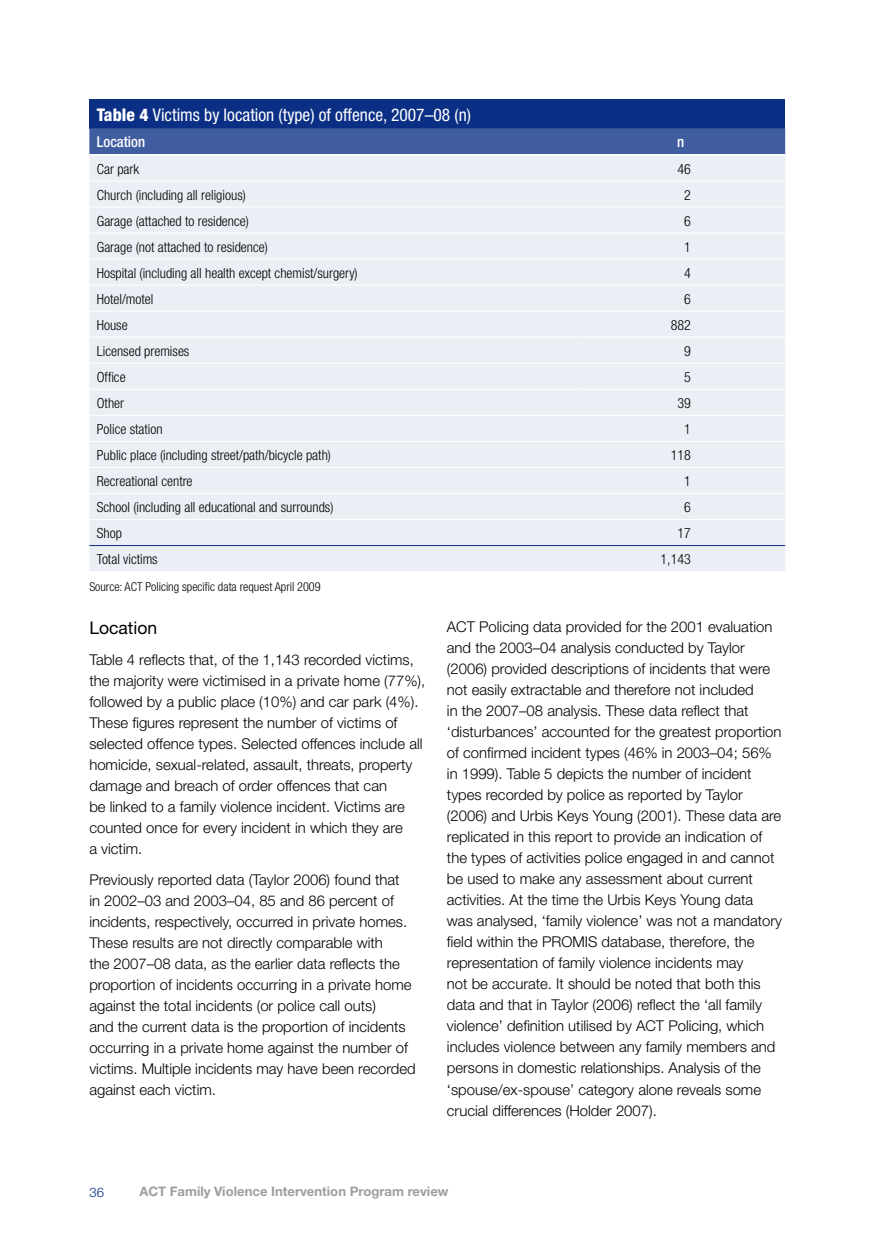
<style>
.page{position:relative;width:874px;height:1241px;background:#fff}
.page>*{position:absolute;margin:0;border:0;box-sizing:border-box;transform-origin:0 0}
.Table_H1{font:condensed 17.5px "Helvetica Neue LT";color:#fff}
.t1{font:17.5px "Helvetica Neue LT";color:#000}
.Body{font:300 14.88px/21px "Helvetica Neue LT";color:#000}
.Table_H2_no_underlin{font:500 condensed 14.88px "Helvetica Neue LT";color:#fff}
.Table_body{font:300 condensed 14px "Helvetica Neue LT";color:#000}
.t2{font:700 13.12px "Helvetica Neue LT";color:#9c9e9f}
.t3{font:300 13.12px "Helvetica Neue LT";color:#0a2f85}
.Table_notes_last{font:300 condensed 12.25px "Helvetica Neue LT";color:#000}
.s1{font-weight:800}
</style>
<div class="page">
<div style="left:89px;top:99px;width:695px;height:29px;background:#0a2f85"></div>
<div style="left:89px;top:128px;width:695px;height:26px;background:#405da0"></div>
<div style="left:89px;top:156px;width:695px;height:415px;background:#ebeef5"></div>
<hr style="left:89px;top:180px;width:486px;height:1px;background:#fff">
<hr style="left:575px;top:180px;width:209px;height:1px;background:#fff">
<hr style="left:89px;top:206px;width:486px;height:1px;background:#fff">
<hr style="left:575px;top:206px;width:209px;height:1px;background:#fff">
<hr style="left:89px;top:232px;width:486px;height:1px;background:#fff">
<hr style="left:575px;top:232px;width:209px;height:1px;background:#fff">
<hr style="left:89px;top:258px;width:486px;height:1px;background:#fff">
<hr style="left:575px;top:258px;width:209px;height:1px;background:#fff">
<hr style="left:89px;top:284px;width:486px;height:1px;background:#fff">
<hr style="left:575px;top:284px;width:209px;height:1px;background:#fff">
<hr style="left:89px;top:311px;width:486px;height:1px;background:#fff">
<hr style="left:575px;top:311px;width:209px;height:1px;background:#fff">
<hr style="left:89px;top:337px;width:486px;height:1px;background:#fff">
<hr style="left:575px;top:337px;width:209px;height:1px;background:#fff">
<hr style="left:89px;top:363px;width:486px;height:1px;background:#fff">
<hr style="left:575px;top:363px;width:209px;height:1px;background:#fff">
<hr style="left:89px;top:389px;width:486px;height:1px;background:#fff">
<hr style="left:575px;top:389px;width:209px;height:1px;background:#fff">
<hr style="left:89px;top:415px;width:486px;height:1px;background:#fff">
<hr style="left:575px;top:415px;width:209px;height:1px;background:#fff">
<hr style="left:89px;top:441px;width:486px;height:1px;background:#fff">
<hr style="left:575px;top:441px;width:209px;height:1px;background:#fff">
<hr style="left:89px;top:467px;width:486px;height:1px;background:#fff">
<hr style="left:575px;top:467px;width:209px;height:1px;background:#fff">
<hr style="left:89px;top:493px;width:486px;height:1px;background:#fff">
<hr style="left:575px;top:493px;width:209px;height:1px;background:#fff">
<hr style="left:89px;top:519px;width:486px;height:1px;background:#fff">
<hr style="left:575px;top:519px;width:209px;height:1px;background:#fff">
<hr style="left:89px;top:545px;width:486px;height:1px;background:#0a2f85">
<hr style="left:575px;top:545px;width:209px;height:1px;background:#0a2f85">
<p class="Table_H1" style="left:97px;top:105px;width:375px"><span class="s1">Table 4</span> Victims by location (type) of offence, 2007–08 (n)</p>
<p class="Table_H2_no_underlin" style="left:97px;top:133px;width:50px">Location</p>
<p class="Table_H2_no_underlin" style="left:676px;top:133px;width:9px">n</p>
<p class="Table_body" style="left:97px;top:160px;width:44px">Car park</p>
<p class="Table_body" style="left:677px;top:160px;width:15px">46</p>
<p class="Table_body" style="left:97px;top:186px;width:150px">Church (including all religious)</p>
<p class="Table_body" style="left:683px;top:186px;width:8px">2</p>
<p class="Table_body" style="left:97px;top:212px;width:153px">Garage (attached to residence)</p>
<p class="Table_body" style="left:683px;top:212px;width:8px">6</p>
<p class="Table_body" style="left:97px;top:238px;width:172px">Garage (not attached to residence)</p>
<p class="Table_body" style="left:683px;top:238px;width:8px">1</p>
<p class="Table_body" style="left:97px;top:265px;width:262px">Hospital (including all health except chemist/surgery)</p>
<p class="Table_body" style="left:683px;top:265px;width:8px">4</p>
<p class="Table_body" style="left:97px;top:291px;width:58px">Hotel/motel</p>
<p class="Table_body" style="left:683px;top:291px;width:8px">6</p>
<p class="Table_body" style="left:97px;top:317px;width:32px">House</p>
<p class="Table_body" style="left:670px;top:317px;width:22px">882</p>
<p class="Table_body" style="left:97px;top:343px;width:94px">Licensed premises</p>
<p class="Table_body" style="left:683px;top:343px;width:8px">9</p>
<p class="Table_body" style="left:97px;top:369px;width:30px">Office</p>
<p class="Table_body" style="left:683px;top:369px;width:8px">5</p>
<p class="Table_body" style="left:97px;top:395px;width:29px">Other</p>
<p class="Table_body" style="left:677px;top:395px;width:15px">39</p>
<p class="Table_body" style="left:97px;top:421px;width:67px">Police station</p>
<p class="Table_body" style="left:683px;top:421px;width:8px">1</p>
<p class="Table_body" style="left:97px;top:447px;width:235px">Public place (including street/path/bicycle path)</p>
<p class="Table_body" style="left:670px;top:447px;width:22px">118</p>
<p class="Table_body" style="left:97px;top:473px;width:97px">Recreational centre</p>
<p class="Table_body" style="left:683px;top:473px;width:8px">1</p>
<p class="Table_body" style="left:97px;top:499px;width:238px">School (including all educational and surrounds)</p>
<p class="Table_body" style="left:683px;top:499px;width:8px">6</p>
<p class="Table_body" style="left:97px;top:525px;width:27px">Shop</p>
<p class="Table_body" style="left:677px;top:525px;width:15px">17</p>
<p class="Table_body" style="left:97px;top:551px;width:62px">Total victims</p>
<p class="Table_body" style="left:660px;top:551px;width:32px">1,143</p>
<p class="Table_notes_last" style="left:89px;top:579px;width:233px">Source: ACT Policing specific data request April 2009</p>
<h4 class="t1" style="left:89px;top:617px;width:69px">Location</h4>
<p class="Body" style="left:89px;top:649px;width:337px">Table 4 reflects that, of the 1,143 recorded victims, the majority were victimised in a private home (77%), followed by a public place (10%) and car park (4%).<br>These figures represent the number of victims of selected offence types. Selected offences include all homicide, sexual-related, assault, threats, property damage and breach of order offences that can<br>be linked to a family violence incident. Victims are counted once for every incident in which they are<br>a victim.</p>
<p class="Body" style="left:89px;top:869px;width:327px">Previously reported data (Taylor 2006) found that<br>in 2002–03 and 2003–04, 85 and 86 percent of incidents, respectively, occurred in private homes.<br>These results are not directly comparable with<br>the 2007–08 data, as the earlier data reflects the proportion of incidents occurring in a private home against the total incidents (or police call outs)<br>and the current data is the proportion of incidents occurring in a private home against the number of victims. Multiple incidents may have been recorded against each victim.</p>
<p class="Body" style="left:446px;top:616px;width:336px">ACT Policing data provided for the 2001 evaluation and the 2003–04 analysis conducted by Taylor (2006) provided descriptions of incidents that were not easily extractable and therefore not included<br>in the 2007–08 analysis. These data reflect that ‘disturbances’ accounted for the greatest proportion of confirmed incident types (46% in 2003–04; 56% in 1999). Table 5 depicts the number of incident types recorded by police as reported by Taylor (2006) and Urbis Keys Young (2001). These data are replicated in this report to provide an indication of the types of activities police engaged in and cannot be used to make any assessment about current activities. At the time the Urbis Keys Young data was analysed, ‘family violence’ was not a mandatory field within the PROMIS database, therefore, the representation of family violence incidents may<br>not be accurate. It should be noted that both this data and that in Taylor (2006) reflect the ‘all family violence’ definition utilised by ACT Policing, which includes violence between any family members and persons in domestic relationships. Analysis of the ‘spouse/ex-spouse’ category alone reveals some crucial differences (Holder 2007).</p>
<p class="t3" style="left:89px;top:1183px;width:16px">36</p>
<p class="t2" style="left:139px;top:1183px;width:310px">ACT Family Violence Intervention Program review</p>
</div>
